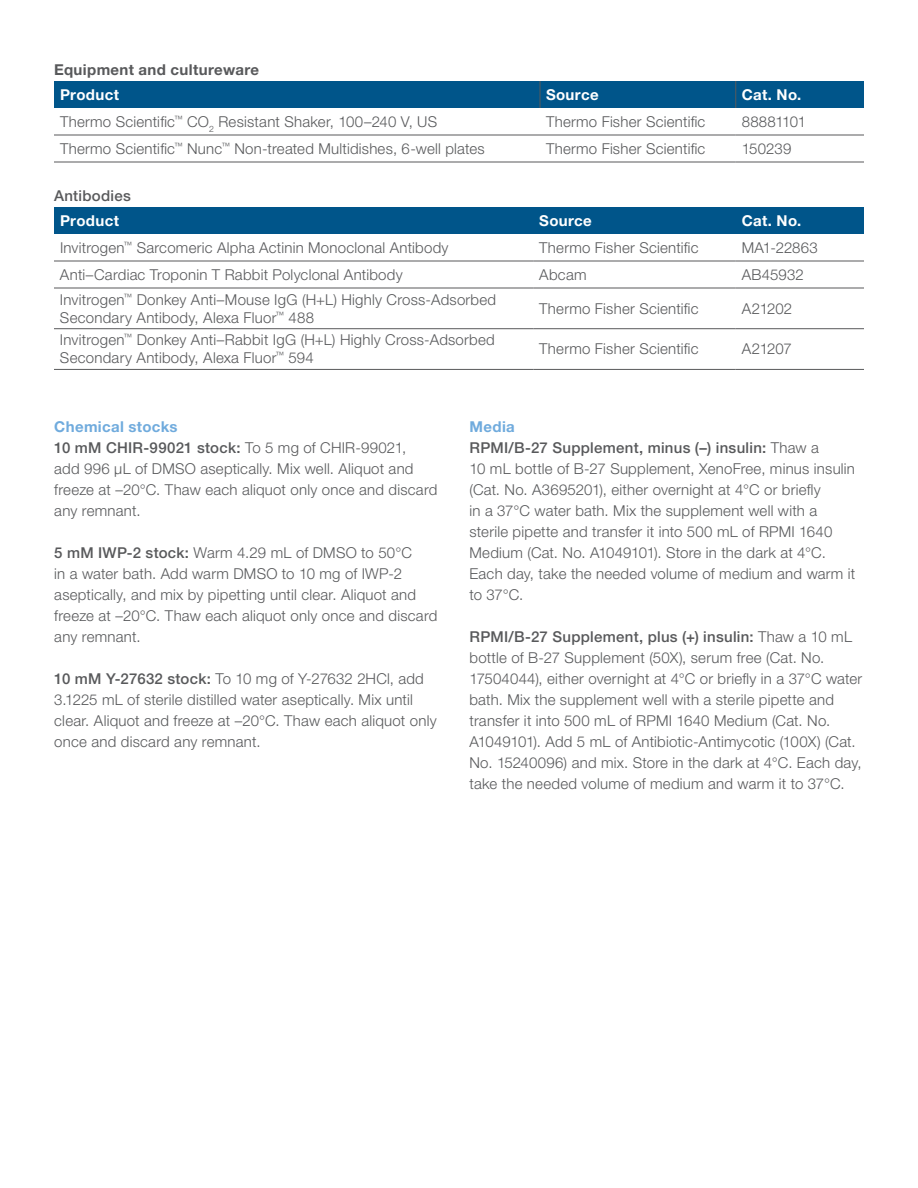
<style>
.page{position:relative;width:918px;height:1188px;background:#fff}
.page>*{position:absolute;margin:0;border:0;box-sizing:border-box;transform-origin:0 0}
.t1{font:300 15px/21px "Helvetica Neue LTW1 G";letter-spacing:.015em;color:#58595b}
.t2{font:700 15px "Helvetica Neue LTW1 G";letter-spacing:.025em;color:#fff}
.t3{font:700 15px "Helvetica Neue LTW1 G";letter-spacing:.025em;color:#58595b}
.t4{font:500 15px "Helvetica Neue LTW1 G";letter-spacing:.02em;color:#58595b}
.t5{font:300 15px "Helvetica Neue LTW1 G";letter-spacing:-.02em;color:#58595b}
.s1{font-weight:700;color:#70abdd}
.s2{font-weight:500}
</style>
<div class="page">
<div style="left:54px;top:81px;width:810px;height:27px;background:#00558a"></div>
<hr style="left:54px;top:135px;width:486px;height:1px;background:#58595b">
<hr style="left:540px;top:135px;width:196px;height:1px;background:#58595b">
<hr style="left:736px;top:135px;width:128px;height:1px;background:#58595b">
<hr style="left:54px;top:162px;width:486px;height:1px;background:#58595b">
<hr style="left:540px;top:162px;width:196px;height:1px;background:#58595b">
<hr style="left:736px;top:162px;width:128px;height:1px;background:#58595b">
<div style="left:54px;top:207px;width:810px;height:27px;background:#00558a"></div>
<hr style="left:54px;top:261px;width:479px;height:1px;background:#58595b">
<hr style="left:533px;top:261px;width:203px;height:1px;background:#58595b">
<hr style="left:736px;top:261px;width:128px;height:1px;background:#58595b">
<hr style="left:54px;top:288px;width:479px;height:1px;background:#58595b">
<hr style="left:533px;top:288px;width:203px;height:1px;background:#58595b">
<hr style="left:736px;top:288px;width:128px;height:1px;background:#58595b">
<hr style="left:54px;top:328px;width:479px;height:1px;background:#58595b">
<hr style="left:533px;top:328px;width:203px;height:1px;background:#58595b">
<hr style="left:736px;top:328px;width:128px;height:1px;background:#58595b">
<hr style="left:54px;top:369px;width:479px;height:1px;background:#58595b">
<hr style="left:533px;top:369px;width:203px;height:1px;background:#58595b">
<hr style="left:736px;top:369px;width:128px;height:1px;background:#58595b">
<p class="t3" style="left:54px;top:60px;width:207px">Equipment and cultureware</p>
<p class="t2" style="left:60px;top:85px;width:61px">Product</p>
<p class="t2" style="left:546px;top:85px;width:54px">Source</p>
<p class="t2" style="left:742px;top:85px;width:61px">Cat. No.</p>
<p class="t1" style="left:60px;top:111px;width:379px">Thermo Scientific<sup>™</sup> CO<sub>2</sub> Resistant Shaker, 100–240 V, US</p>
<p class="t1" style="left:546px;top:111px;width:161px">Thermo Fisher Scientific</p>
<p class="t5" style="left:742px;top:112px;width:66px">88881101</p>
<p class="t1" style="left:60px;top:138px;width:426px">Thermo Scientific<sup>™</sup> Nunc<sup>™</sup> Non-treated Multidishes, 6-well plates</p>
<p class="t1" style="left:546px;top:138px;width:161px">Thermo Fisher Scientific</p>
<p class="t1" style="left:742px;top:138px;width:51px">150239</p>
<p class="t4" style="left:54px;top:187px;width:78px">Antibodies</p>
<p class="t2" style="left:60px;top:211px;width:61px">Product</p>
<p class="t2" style="left:539px;top:211px;width:54px">Source</p>
<p class="t2" style="left:742px;top:211px;width:61px">Cat. No.</p>
<p class="t1" style="left:60px;top:237px;width:390px">Invitrogen<sup>™</sup> Sarcomeric Alpha Actinin Monoclonal Antibody</p>
<p class="t1" style="left:539px;top:237px;width:161px">Thermo Fisher Scientific</p>
<p class="t1" style="left:742px;top:237px;width:78px">MA1-22863</p>
<p class="t1" style="left:60px;top:264px;width:344px">Anti–Cardiac Troponin T Rabbit Polyclonal Antibody</p>
<p class="t1" style="left:539px;top:264px;width:49px">Abcam</p>
<p class="t1" style="left:742px;top:264px;width:64px">AB45932</p>
<p class="t1" style="left:60px;top:290px;width:438px;line-height:18px">Invitrogen<sup>™</sup> Donkey Anti–Mouse IgG (H+L) Highly Cross-Adsorbed<br>Secondary Antibody, Alexa Fluor<sup>™</sup> 488</p>
<p class="t1" style="left:539px;top:298px;width:161px">Thermo Fisher Scientific</p>
<p class="t1" style="left:742px;top:298px;width:52px">A21202</p>
<p class="t1" style="left:60px;top:331px;width:436px;line-height:18px">Invitrogen<sup>™</sup> Donkey Anti–Rabbit IgG (H+L) Highly Cross-Adsorbed<br>Secondary Antibody, Alexa Fluor<sup>™</sup> 594</p>
<p class="t1" style="left:539px;top:339px;width:161px">Thermo Fisher Scientific</p>
<p class="t1" style="left:742px;top:339px;width:52px">A21207</p>
<p class="t1" style="left:54px;top:416px;width:385px"><span class="s1">Chemical stocks<br></span><span class="s2">10 mM CHIR-99021 stock:</span> To 5 mg of CHIR-99021,<br>add 996 µL of DMSO aseptically. Mix well. Aliquot and freeze at –20°C. Thaw each aliquot only once and discard any remnant.</p>
<p class="t1" style="left:54px;top:542px;width:385px"><span class="s2">5 mM IWP-2 stock:</span> Warm 4.29 mL of DMSO to 50°C<br>in a water bath. Add warm DMSO to 10 mg of IWP-2 aseptically, and mix by pipetting until clear. Aliquot and freeze at –20°C. Thaw each aliquot only once and discard any remnant.</p>
<p class="t1" style="left:54px;top:668px;width:384px"><span class="s2">10 mM Y-27632 stock:</span> To 10 mg of Y-27632 2HCl, add 3.1225 mL of sterile distilled water aseptically. Mix until clear. Aliquot and freeze at –20°C. Thaw each aliquot only once and discard any remnant.</p>
<p class="t1" style="left:469px;top:416px;width:387px"><span class="s1">Media<br></span><span class="s2">RPMI/B-27 Supplement, minus (–) insulin:</span> Thaw a<br>10 mL bottle of B-27 Supplement, XenoFree, minus insulin (Cat. No. A3695201), either overnight at 4°C or briefly<br>in a 37°C water bath. Mix the supplement well with a sterile pipette and transfer it into 500 mL of RPMI 1640<br>Medium (Cat. No. A1049101). Store in the dark at 4°C.<br>Each day, take the needed volume of medium and warm it to 37°C.</p>
<p class="t1" style="left:469px;top:626px;width:394px"><span class="s2">RPMI/B-27 Supplement, plus (+) insulin:</span> Thaw a 10 mL bottle of B-27 Supplement (50X), serum free (Cat. No.<br>17504044), either overnight at 4°C or briefly in a 37°C water bath. Mix the supplement well with a sterile pipette and transfer it into 500 mL of RPMI 1640 Medium (Cat. No.<br>A1049101). Add 5 mL of Antibiotic-Antimycotic (100X) (Cat.<br>No. 15240096) and mix. Store in the dark at 4°C. Each day, take the needed volume of medium and warm it to 37°C.</p>
</div>
